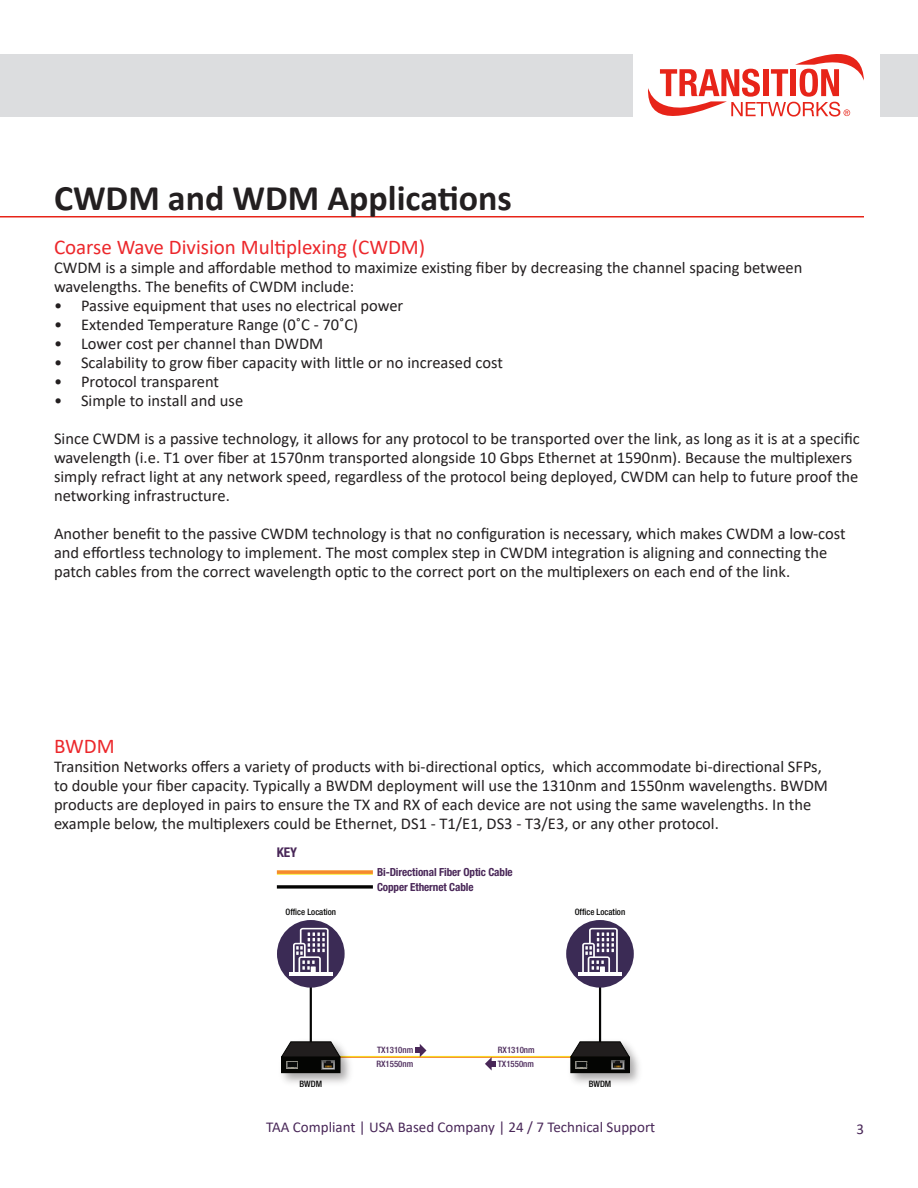
<style>
.page{position:relative;width:918px;height:1188px;background:#fff}
.page>*{position:absolute;margin:0;border:0;box-sizing:border-box;transform-origin:0 0}
.t1{font:700 36px "Calibri";color:#231f20}
.subtitle{font:21px "Calibri";color:#ec272b}
.body_text{font:16.5px/18.9px "Calibri";color:#231f20}
.t2{font:15px "Calibri";color:#492758}
.t3{font:700 condensed 13.35px "Helvetica Neue";color:#492758}
.t4{font:700 condensed 11.1px/14.5px "Helvetica Neue";letter-spacing:-.01em;color:#492758}
.t5{font:500 condensed 8.85px "Helvetica Neue";color:#050504}
.t6{font:500 condensed 8.85px/13.2px "Helvetica Neue";color:#492758}
</style>
<div class="page">
<svg style="left:648px;top:54px;width:216px;height:63px"></svg>
<div style="left:0;top:54px;width:633px;height:62px;background:#dcdddf"></div>
<hr style="left:0;top:216px;width:864px;height:2px;background:#e72419">
<div style="left:880px;top:54px;width:38px;height:63px;background:#dcdddf"></div>
<hr style="left:310px;top:953px;width:2px;height:93px;background:#050504">
<hr style="left:599px;top:953px;width:2px;height:93px;background:#050504">
<img style="left:281px;top:1036px;width:69px;height:47px">
<div style="left:281px;top:1057px;width:59px;height:16px;border:1px solid #040503"></div>
<img style="left:570px;top:1036px;width:69px;height:47px">
<div style="left:571px;top:1057px;width:59px;height:16px;border:1px solid #040503"></div>
<svg style="left:277px;top:885px;width:96px;height:4px"></svg>
<svg style="left:277px;top:870px;width:96px;height:5px"></svg>
<div style="left:277px;top:920px;width:68px;height:68px;background:#3b2b55;border-radius:50%"></div>
<svg style="left:293px;top:928px;width:36px;height:44px"></svg>
<hr style="left:289px;top:972px;width:44px;height:3px;background:#fff">
<div style="left:566px;top:920px;width:68px;height:68px;background:#3b2b55;border-radius:50%"></div>
<svg style="left:582px;top:928px;width:36px;height:44px"></svg>
<hr style="left:578px;top:972px;width:44px;height:3px;background:#fff">
<svg style="left:281px;top:1041px;width:349px;height:30px"></svg>
<p class="t1" style="left:54px;top:173px;width:459px">CWDM and WDM Applications</p>
<p class="subtitle" style="left:54px;top:233px;width:373px">Coarse Wave Division Multiplexing (CWDM)</p>
<p class="body_text" style="left:54px;top:258px;width:750px">CWDM is a simple and affordable method to maximize existing fiber by decreasing the channel spacing between wavelengths. The benefits of CWDM include:</p>
<p class="body_text" style="left:54px;top:296px;width:351px">• Passive equipment that uses no electrical power</p>
<p class="body_text" style="left:54px;top:315px;width:306px">• Extended Temperature Range (0˚C - 70˚C)</p>
<p class="body_text" style="left:54px;top:334px;width:271px">• Lower cost per channel than DWDM</p>
<p class="body_text" style="left:54px;top:353px;width:450px">• Scalability to grow fiber capacity with little or no increased cost</p>
<p class="body_text" style="left:54px;top:372px;width:167px">• Protocol transparent</p>
<p class="body_text" style="left:54px;top:391px;width:191px">• Simple to install and use</p>
<p class="body_text" style="left:54px;top:428px;width:807px">Since CWDM is a passive technology, it allows for any protocol to be transported over the link, as long as it is at a specific wavelength (i.e. T1 over fiber at 1570nm transported alongside 10 Gbps Ethernet at 1590nm). Because the multiplexers simply refract light at any network speed, regardless of the protocol being deployed, CWDM can help to future proof the networking infrastructure.</p>
<p class="body_text" style="left:54px;top:523px;width:793px">Another benefit to the passive CWDM technology is that no configuration is necessary, which makes CWDM a low-cost and effortless technology to implement. The most complex step in CWDM integration is aligning and connecting the patch cables from the correct wavelength optic to the correct port on the multiplexers on each end of the link.</p>
<p class="subtitle" style="left:54px;top:731px;width:62px">BWDM</p>
<p class="body_text" style="left:54px;top:756px;width:776px">Transition Networks offers a variety of products with bi-directional optics, which accommodate bi-directional SFPs, to double your fiber capacity. Typically a BWDM deployment will use the 1310nm and 1550nm wavelengths. BWDM products are deployed in pairs to ensure the TX and RX of each device are not using the same wavelengths. In the example below, the multiplexers could be Ethernet, DS1 - T1/E1, DS3 - T3/E3, or any other protocol.</p>
<p class="t3" style="left:277px;top:845px;width:22px">KEY</p>
<p class="t4" style="left:377px;top:865px;width:137px">Bi-Directional Fiber Optic Cable<br>Copper Ethernet Cable</p>
<p class="t5" style="left:286px;top:906px;width:52px">Office Location</p>
<p class="t5" style="left:575px;top:906px;width:52px">Office Location</p>
<p class="t6" style="left:376px;top:1044px;width:38px">TX1310nm<br>RX1550nm</p>
<p class="t6" style="left:498px;top:1044px;width:38px">RX1310nm</p>
<p class="t6" style="left:498px;top:1057px;width:38px">TX1550nm</p>
<p class="t5" style="left:300px;top:1079px;width:24px">BWDM</p>
<p class="t5" style="left:589px;top:1079px;width:24px">BWDM</p>
<p class="t2" style="left:266px;top:1117px;width:391px">TAA Compliant | USA Based Company | 24 / 7 Technical Support</p>
<p class="t2" style="left:856px;top:1119px;width:9px">3</p>
</div>
